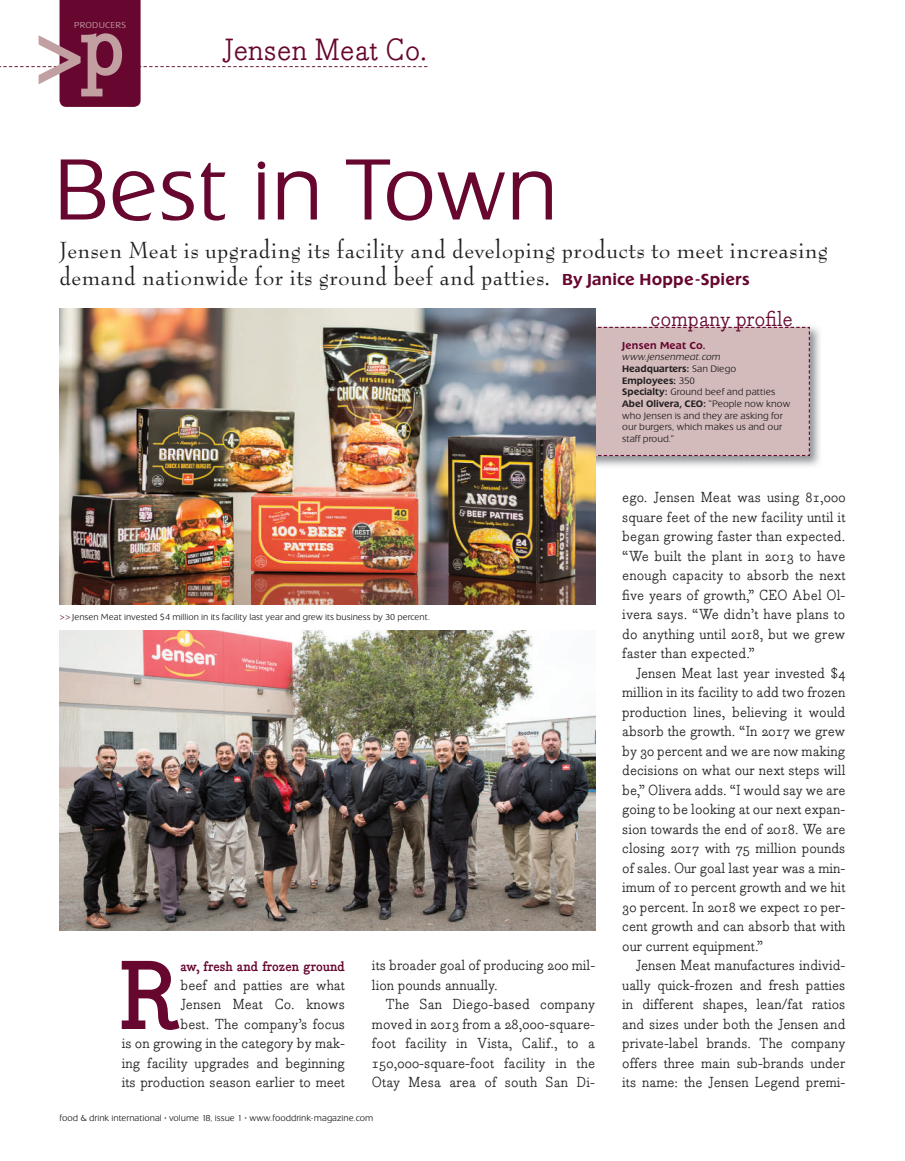
<style>
.page{position:relative;width:905px;height:1161px;background:#fff}
.page>*{position:absolute;margin:0;border:0;box-sizing:border-box;transform-origin:0 0}
.t1{font:700 95.7px "Bodoni Egyptian";color:#67072f}
.t2{font:300 90px "Extension";color:#67072f}
.t3{font:700 85.5px "Bodoni Egyptian";color:#c2a0a2}
.t4{font:30px "Bodoni Egyptian";color:#67072f}
.t5{font:25.5px/27px "Bernhard Modern Std";letter-spacing:.01em;color:#231f20}
.t6{font:21px "Bodoni Egyptian";color:#67072f}
.t7{font:14.25px/19.5px "Bodoni Egyptian";color:#231f20;text-align:justify}
.t8{font:700 13.5px "Bodoni Egyptian";color:#67072f}
.t9{font:500 10.5px "Extension";letter-spacing:.02em;color:#67072f}
.t10{font:300 9.75px/11.7px "Extension";color:#231f20}
.t11{font:300 9px "Extension";color:#231f20}
.t12{font:300 9px "Extension";letter-spacing:.03em;color:#c2a0a2}
.s1{font-family:"Extension";font-weight:500;font-size:16.5px;color:#67072f}
.s2{font-family:"Bodoni Egyptian";font-weight:400;color:#67072f}
.s3{font-style:italic}
.s4{font-weight:500}
</style>
<div class="page">
<img style="left:595px;top:324px;width:225px;height:144px">
<div style="left:595px;top:326px;width:215px;height:131px;background:#d3bbbc"></div>
<img style="left:60px;top:308px;width:535px;height:297px">
<img style="left:60px;top:631px;width:535px;height:299px">
<svg style="left:0;top:0;width:427px;height:107px"></svg>
<p class="t12" style="left:74px;top:20px;width:53px">PRODUCERS</p>
<h3 class="t3" style="left:79px;top:-9px;width:47px">p</h3>
<h3 class="t4" style="left:222px;top:32px;width:207px">Jensen Meat Co.</h3>
<h2 class="t2" style="left:53px;top:141px;width:506px">Best in Town</h2>
<h3 class="t5" style="left:60px;top:237px;width:770px">Jensen Meat is upgrading its facility and developing products to meet increasing demand nationwide for its ground beef and patties. <span class="s1">By Janice Hoppe-Spiers</span></h3>
<h3 class="t6" style="left:650px;top:306px;width:144px">company profile</h3>
<p class="t11" style="left:60px;top:612px;width:372px"><span class="s2">&gt;&gt;</span> Jensen Meat invested $4 million in its facility last year and grew its business by 30 percent.</p>
<h1 class="t1" style="left:119px;top:936px;width:63px">R</h1>
<p class="t8" style="left:180px;top:957px;width:166px">aw, fresh and frozen ground</p>
<p class="t7" style="left:122px;top:975px;width:225px;text-align:right">beef and patties are what<br>Jensen Meat Co. knows<br>best. The company’s focus<br>is on growing in the category by mak&shy;ing facility upgrades and beginning its production season earlier to meet</p>
<p class="t7" style="left:372px;top:956px;width:225px">its broader goal of producing 200 mil&shy;lion pounds annually.</p>
<p class="t7" style="left:372px;top:995px;width:225px;text-indent:14px">The San Diego-based company moved in 2013 from a 28,000-square&shy;foot facility in Vista, Calif., to a 150,000-square-foot facility in the Otay Mesa area of south San Di-</p>
<p class="t11" style="left:60px;top:1113px;width:315px">food &amp; drink international • volume 18, issue 1 • www.fooddrink-magazine.com</p>
<p class="t9" style="left:622px;top:339px;width:85px">Jensen Meat Co.</p>
<p class="t10" style="left:622px;top:351px;width:169px"><span class="s3">www.jensenmeat.com<br></span><span class="s4">Headquarters:</span> San Diego<br><span class="s4">Employees:</span> 350<br><span class="s4">Specialty:</span> Ground beef and patties<br><span class="s4">Abel Olivera, CEO:</span> “People now know who Jensen is and they are asking for our burgers, which makes us and our staff proud.”</p>
<p class="t7" style="left:622px;top:488px;width:225px">ego. Jensen Meat was using 81,000 square feet of the new facility until it began growing faster than expected. “We built the plant in 2013 to have enough capacity to absorb the next five years of growth,” CEO Abel Ol&shy;ivera says. “We didn’t have plans to do anything until 2018, but we grew faster than expected.”</p>
<p class="t7" style="left:622px;top:663px;width:225px;text-indent:14px">Jensen Meat last year invested $4 million in its facility to add two frozen production lines, believing it would absorb the growth. “In 2017 we grew by 30 percent and we are now making decisions on what our next steps will be,” Olivera adds. “I would say we are going to be looking at our next expan&shy;sion towards the end of 2018. We are closing 2017 with 75 million pounds of sales. Our goal last year was a min&shy;imum of 10 percent growth and we hit 30 percent. In 2018 we expect 10 per&shy;cent growth and can absorb that with our current equipment.”</p>
<p class="t7" style="left:622px;top:956px;width:225px;text-indent:14px">Jensen Meat manufactures individ&shy;ually quick-frozen and fresh patties in different shapes, lean/fat ratios and sizes under both the Jensen and private-label brands. The company offers three main sub-brands under its name: the Jensen Legend premi-</p>
</div>
